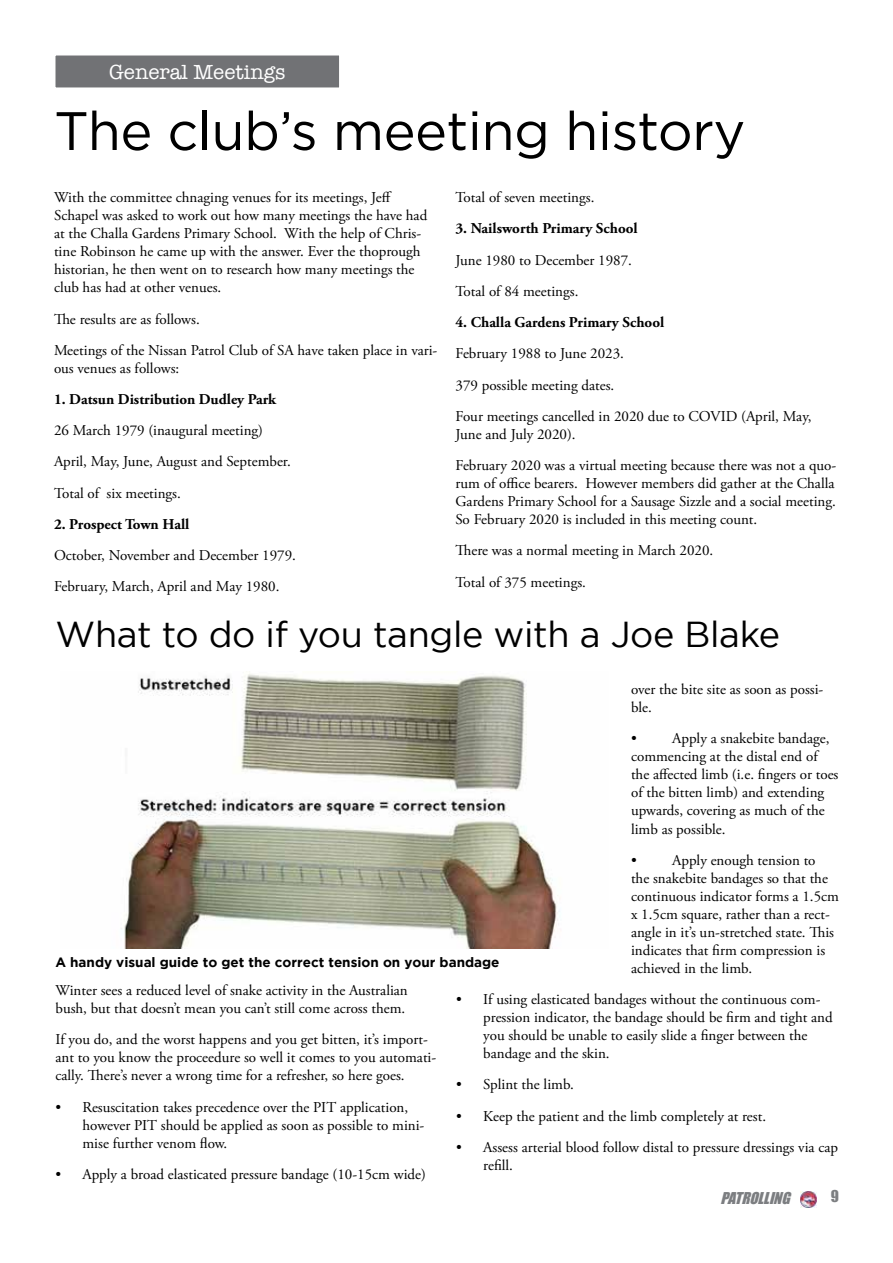
<style>
.page{position:relative;width:893px;height:1263px;background:#fff}
.page>*{position:absolute;margin:0;border:0;box-sizing:border-box;transform-origin:0 0}
.t1{font:54px "Gotham";letter-spacing:-.01em;color:#000}
.t2{font:36px "Gotham";letter-spacing:-.01em;color:#000}
.t3{font:21px "American Typewriter";color:#fff}
.t4{font:15px/18px "Adobe Garamond Pro";color:#000}
.t5{font:700 15px "Adobe Garamond Pro";color:#000}
.t6{font:italic 15px "Impact";color:#7c7e81}
.t7{font:15px "Impact";color:#7c7e81}
.t8{font:700 13.5px "Gotham";color:#000}
</style>
<div class="page">
<img style="left:800px;top:1191px;width:17px;height:17px">
<div style="left:55px;top:55px;width:285px;height:33px;background:#717275"></div>
<div style="left:54px;top:54px;width:287px;height:35px;border:2px solid #fff"></div>
<img style="left:121px;top:674px;width:439px;height:274px">
<h3 class="t3" style="left:109px;top:56px;width:178px">General Meetings</h3>
<h1 class="t1" style="left:54px;top:101px;width:693px">The club’s meeting history</h1>
<p class="t4" style="left:455px;top:189px;width:140px">Total of seven meetings.</p>
<p class="t5" style="left:455px;top:220px;width:184px">3. Nailsworth Primary School</p>
<p class="t4" style="left:455px;top:245px;width:178px;line-height:31.2px">June 1980 to December 1987.<br>Total of 84 meetings.</p>
<p class="t5" style="left:455px;top:314px;width:210px">4. Challa Gardens Primary School</p>
<p class="t4" style="left:455px;top:339px;width:357px;line-height:31.2px">February 1988 to June 2023.<br>379 possible meeting dates.<br>Four meetings cancelled in 2020 due to COVID (April, May,</p>
<p class="t4" style="left:455px;top:419px;width:382px;line-height:31.2px">June and July 2020).<br>February 2020 was a virtual meeting because there was not a quo-</p>
<p class="t4" style="left:455px;top:475px;width:382px;text-align:justify">rum of office bearers. However members did gather at the Challa Gardens Primary School for a Sausage Sizzle and a social meeting.<br>So February 2020 is included in this meeting count.</p>
<p class="t4" style="left:455px;top:536px;width:259px;line-height:31.2px">There was a normal meeting in March 2020.<br>Total of 375 meetings.</p>
<h2 class="t2" style="left:56px;top:614px;width:726px">What to do if you tangle with a Joe Blake</h2>
<p class="t4" style="left:54px;top:189px;width:375px">With the committee chnaging venues for its meetings, Jeff Schapel was asked to work out how many meetings the have had at the Challa Gardens Primary School. With the help of Chris&shy;tine Robinson he came up with the answer. Ever the thoprough historian, he then went on to research how many meetings the club has had at other venues.</p>
<p class="t4" style="left:54px;top:304px;width:385px;line-height:31.2px">The results are as follows.<br>Meetings of the Nissan Patrol Club of SA have taken place in vari-</p>
<p class="t4" style="left:54px;top:359px;width:127px">ous venues as follows:</p>
<p class="t5" style="left:54px;top:390px;width:224px">1. Datsun Distribution Dudley Park</p>
<p class="t4" style="left:54px;top:415px;width:238px;line-height:31.2px">26 March 1979 (inaugural meeting)<br>April, May, June, August and September.<br>Total of six meetings.</p>
<p class="t5" style="left:54px;top:515px;width:137px">2. Prospect Town Hall</p>
<p class="t4" style="left:54px;top:540px;width:243px;line-height:31.2px">October, November and December 1979.<br>February, March, April and May 1980.</p>
<p class="t4" style="left:631px;top:681px;width:194px">over the bite site as soon as possi&shy;ble.</p>
<p class="t4" style="left:631px;top:730px;width:209px">• Apply a snakebite bandage, commencing at the distal end of the affected limb (i.e. fingers or toes of the bitten limb) and extending upwards, covering as much of the limb as possible.</p>
<p class="t4" style="left:631px;top:851px;width:209px">• Apply enough tension to<br>the snakebite bandages so that the continuous indicator forms a 1.5cm x 1.5cm square, rather than a rect&shy;angle in it’s un-stretched state. This indicates that firm compression is achieved in the limb.</p>
<p class="t4" style="left:483px;top:991px;width:351px;text-indent:-27px">• If using elasticated bandages without the continuous com&shy;pression indicator, the bandage should be firm and tight and you should be unable to easily slide a finger between the bandage and the skin.</p>
<p class="t4" style="left:456px;top:1076px;width:119px">• Splint the limb.</p>
<p class="t4" style="left:456px;top:1107px;width:311px">• Keep the patient and the limb completely at rest.</p>
<p class="t4" style="left:483px;top:1138px;width:356px;text-indent:-27px">• Assess arterial blood follow distal to pressure dressings via cap refill.</p>
<p class="t8" style="left:56px;top:954px;width:446px">A handy visual guide to get the correct tension on your bandage</p>
<p class="t4" style="left:56px;top:982px;width:354px">Winter sees a reduced level of snake activity in the Australian bush, but that doesn’t mean you can’t still come across them.</p>
<p class="t4" style="left:56px;top:1031px;width:382px">If you do, and the worst happens and you get bitten, it’s import&shy;ant to you know the proceedure so well it comes to you automati&shy;cally. There’s never a wrong time for a refresher, so here goes.</p>
<p class="t4" style="left:82px;top:1098px;width:343px;text-indent:-27px">• Resuscitation takes precedence over the PIT application, however PIT should be applied as soon as possible to mini&shy;mise further venom flow.</p>
<p class="t4" style="left:56px;top:1166px;width:372px">• Apply a broad elasticated pressure bandage (10-15cm wide)</p>
<p class="t6" style="left:720px;top:1186px;width:76px">PATROLLING</p>
<p class="t7" style="left:831px;top:1185px;width:10px">9</p>
</div>
